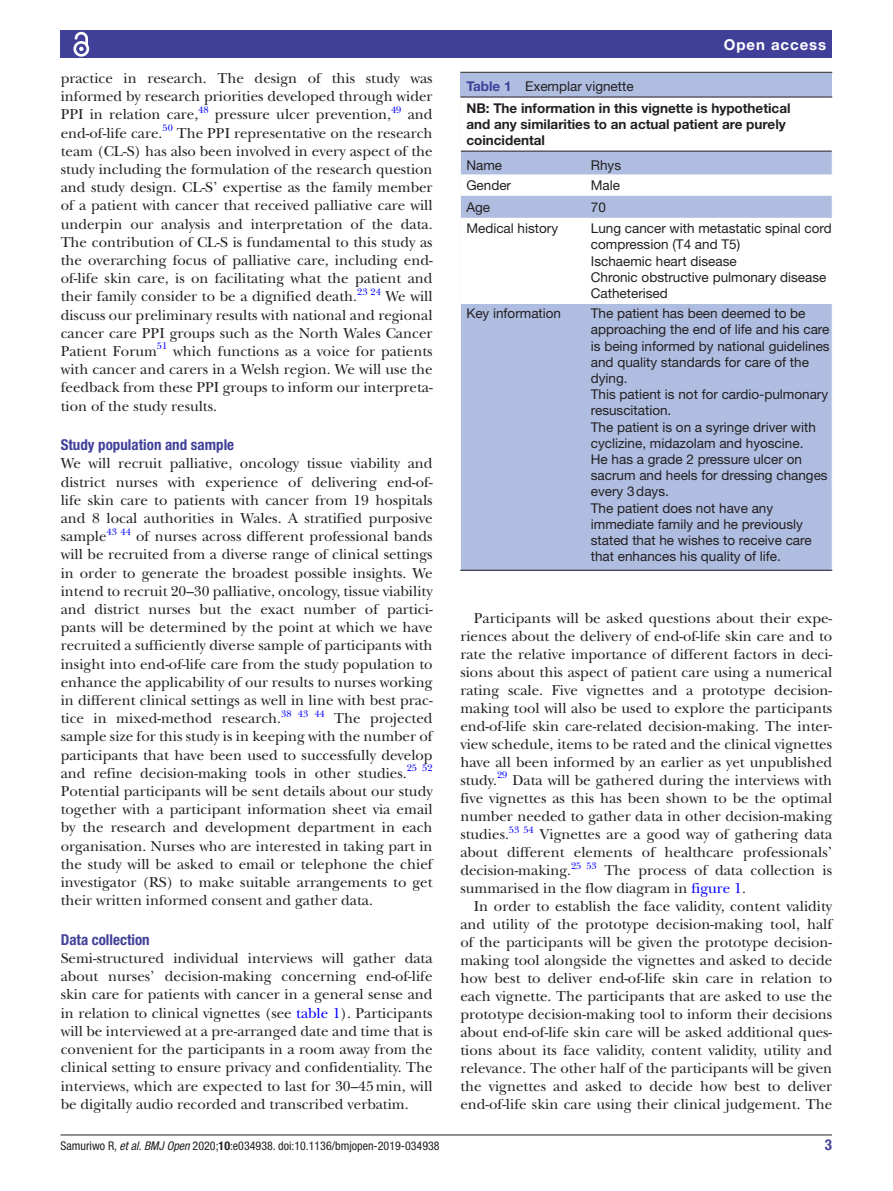
<style>
.page{position:relative;width:893px;height:1191px;background:#fff}
.page>*{position:absolute;margin:0;border:0;box-sizing:border-box;transform-origin:0 0}
.t1{font:15px/18.1px "New Baskerville";color:#231f20;text-align:justify}
.t2{font:700 condensed 15px "Helvetica Neue LT Std";color:#414099}
.t3{font:700 15px "Helvetica Neue LT Std";letter-spacing:.065em;color:#fff}
.t4{font:13.5px/16.2px "Helvetica Neue LT Std";color:#231f20}
.t5{font:700 13.5px/22px "Helvetica Neue LT Std";color:#231f20}
.t6{font:condensed 12px "Helvetica Neue LT Std";color:#231f20}
.t7{font:9.9px "New Baskerville";color:#00f}
.s1{color:#00f}
.s2{color:#414099}
.s3{font-weight:400}
.s4{font-style:italic}
.s5{font-weight:700}
</style>
<div class="page">
<hr style="left:61px;top:1134px;width:771px;height:1px;background:#231f20">
<div style="left:61px;top:31px;width:771px;height:27px;background:#414099"></div>
<svg style="left:73px;top:31px;width:17px;height:26px"></svg>
<div style="left:460px;top:73px;width:372px;height:497px;background:#afbde1"></div>
<hr style="left:460px;top:72px;width:372px;height:1px;background:#231f20">
<div style="left:461px;top:98px;width:371px;height:53px;background:#fff"></div>
<svg style="left:461px;top:152px;width:371px;height:418px"></svg>
<hr style="left:585px;top:151px;width:247px;height:1px;background:#231f20">
<hr style="left:460px;top:97px;width:125px;height:1px;background:#231f20">
<hr style="left:585px;top:97px;width:247px;height:1px;background:#231f20">
<hr style="left:460px;top:151px;width:125px;height:1px;background:#231f20">
<hr style="left:460px;top:570px;width:125px;height:1px;background:#231f20">
<hr style="left:585px;top:570px;width:247px;height:1px;background:#231f20">
<hr style="left:460px;top:97px;width:1px;height:54px;background:#fff">
<svg style="left:460px;top:151px;width:1px;height:66px"></svg>
<hr style="left:460px;top:217px;width:1px;height:87px;background:#fff">
<hr style="left:460px;top:304px;width:1px;height:266px;background:#fff">
<p class="t1" style="left:61px;top:69px;width:373px">practice in research. The design of this study was informed by research priorities developed through wider PPI in relation care,</p>
<p class="t7" style="left:198px;top:104px;width:12px">48</p>
<p class="t1" style="left:215px;top:106px;width:178px">pressure ulcer prevention,</p>
<p class="t7" style="left:391px;top:104px;width:12px">49</p>
<p class="t1" style="left:408px;top:106px;width:26px">and</p>
<p class="t1" style="left:61px;top:124px;width:103px">end-of-life care.</p>
<p class="t7" style="left:163px;top:122px;width:12px">50</p>
<p class="t1" style="left:61px;top:124px;width:373px;text-indent:116px">The PPI representative on the research team (CL-S) has also been involved in every aspect of the study including the formulation of the research question and study design. CL-S’ expertise as the family member of a patient with cancer that received palliative care will underpin our analysis and interpretation of the data.<br>The contribution of CL-S is fundamental to this study as the overarching focus of palliative care, including end&shy;of-life skin care, is on facilitating what the patient and their family consider to be a dignified death.</p>
<p class="t7" style="left:357px;top:286px;width:25px">23 24</p>
<p class="t1" style="left:61px;top:287px;width:373px;text-indent:325px">We will discuss our preliminary results with national and regional cancer care PPI groups such as the North Wales Cancer Patient Forum</p>
<p class="t7" style="left:157px;top:340px;width:12px">51</p>
<p class="t1" style="left:61px;top:342px;width:373px;text-indent:112px">which functions as a voice for patients with cancer and carers in a Welsh region. We will use the feedback from these PPI groups to inform our interpreta&shy;tion of the study results.</p>
<p class="t2" style="left:61px;top:436px;width:175px">Study population and sample</p>
<p class="t1" style="left:61px;top:454px;width:373px">We will recruit palliative, oncology tissue viability and district nurses with experience of delivering end-of&shy;life skin care to patients with cancer from 19 hospitals and 8 local authorities in Wales. A stratified purposive sample</p>
<p class="t7" style="left:107px;top:525px;width:26px">43 44</p>
<p class="t1" style="left:61px;top:527px;width:373px;text-indent:75px">of nurses across different professional bands will be recruited from a diverse range of clinical settings in order to generate the broadest possible insights. We intend to recruit 20–30 palliative, oncology, tissue viability and district nurses but the exact number of partici&shy;pants will be determined by the point at which we have recruited a sufficiently diverse sample of participants with insight into end-of-life care from the study population to enhance the applicability of our results to nurses working in different clinical settings as well in line with best prac&shy;tice in mixed-method research.</p>
<p class="t7" style="left:281px;top:707px;width:45px">38 43 44</p>
<p class="t1" style="left:61px;top:709px;width:373px;text-indent:274px">The projected sample size for this study is in keeping with the number of participants that have been used to successfully develop and refine decision-making tools in other studies.</p>
<p class="t7" style="left:407px;top:762px;width:27px">25 52</p>
<p class="t1" style="left:61px;top:782px;width:373px">Potential participants will be sent details about our study together with a participant information sheet via email by the research and development department in each organisation. Nurses who are interested in taking part in the study will be asked to email or telephone the chief investigator (RS) to make suitable arrangements to get their written informed consent and gather data.</p>
<p class="t2" style="left:61px;top:930px;width:91px">Data collection</p>
<p class="t1" style="left:61px;top:949px;width:373px">Semi-structured individual interviews will gather data about nurses’ decision-making concerning end-of-life skin care for patients with cancer in a general sense and in relation to clinical vignettes (see <span class="s1">table 1</span>). Participants will be interviewed at a pre-arranged date and time that is convenient for the participants in a room away from the clinical setting to ensure privacy and confidentiality. The interviews, which are expected to last for 30–45min, will be digitally audio recorded and transcribed verbatim.</p>
<p class="t3" style="left:724px;top:35px;width:104px">Open access</p>
<p class="t5" style="left:466px;top:75px;width:326px"><span class="s2">Table 1</span> <span class="s3">Exemplar vignette<br></span>NB: The information in this vignette is hypothetical</p>
<p class="t5" style="left:466px;top:116px;width:321px;line-height:16.2px">and any similarities to an actual patient are purely coincidental</p>
<p class="t4" style="left:466px;top:157px;width:37px">Name</p>
<p class="t4" style="left:591px;top:157px;width:32px">Rhys</p>
<p class="t4" style="left:466px;top:177px;width:46px">Gender</p>
<p class="t4" style="left:591px;top:177px;width:31px">Male</p>
<p class="t4" style="left:466px;top:198px;width:25px">Age</p>
<p class="t4" style="left:591px;top:198px;width:17px">70</p>
<p class="t4" style="left:466px;top:220px;width:93px">Medical history</p>
<p class="t4" style="left:591px;top:220px;width:242px">Lung cancer with metastatic spinal cord compression (T4 and T5)<br>Ischaemic heart disease<br>Chronic obstructive pulmonary disease<br>Catheterised</p>
<p class="t4" style="left:466px;top:305px;width:96px">Key information</p>
<p class="t4" style="left:591px;top:305px;width:240px">The patient has been deemed to be approaching the end of life and his care is being informed by national guidelines and quality standards for care of the dying.<br>This patient is not for cardio-pulmonary resuscitation.<br>The patient is on a syringe driver with cyclizine, midazolam and hyoscine.<br>He has a grade 2 pressure ulcer on sacrum and heels for dressing changes every 3days.<br>The patient does not have any immediate family and he previously stated that he wishes to receive care that enhances his quality of life.</p>
<p class="t1" style="left:460px;top:609px;width:373px;text-indent:14px">Participants will be asked questions about their expe&shy;riences about the delivery of end-of-life skin care and to rate the relative importance of different factors in deci&shy;sions about this aspect of patient care using a numerical rating scale. Five vignettes and a prototype decision&shy;making tool will also be used to explore the participants end-of-life skin care-related decision-making. The inter&shy;view schedule, items to be rated and the clinical vignettes have all been informed by an earlier as yet unpublished study.<sup>29</sup> Data will be gathered during the interviews with five vignettes as this has been shown to be the optimal number needed to gather data in other decision-making studies.</p>
<p class="t7" style="left:509px;top:823px;width:26px">53 54</p>
<p class="t1" style="left:460px;top:825px;width:373px;text-indent:80px">Vignettes are a good way of gathering data about different elements of healthcare professionals’ decision-making.</p>
<p class="t7" style="left:571px;top:859px;width:27px">25 53</p>
<p class="t1" style="left:460px;top:861px;width:373px;text-indent:144px">The process of data collection is summarised in the flow diagram in <span class="s1">figure 1</span>.</p>
<p class="t1" style="left:460px;top:897px;width:373px;text-indent:14px">In order to establish the face validity, content validity and utility of the prototype decision-making tool, half of the participants will be given the prototype decision&shy;making tool alongside the vignettes and asked to decide how best to deliver end-of-life skin care in relation to each vignette. The participants that are asked to use the prototype decision-making tool to inform their decisions about end-of-life skin care will be asked additional ques&shy;tions about its face validity, content validity, utility and relevance. The other half of the participants will be given the vignettes and asked to decide how best to deliver end-of-life skin care using their clinical judgement. The</p>
<p class="t6" style="left:61px;top:1138px;width:381px">Samuriwo R, <span class="s4">et al</span>. <span class="s4">BMJ Open</span> 2020;<span class="s5">10</span>:e034938. doi:10.1136/bmjopen-2019-034938</p>
<p class="t2" style="left:825px;top:1135px;width:9px">3</p>
</div>
